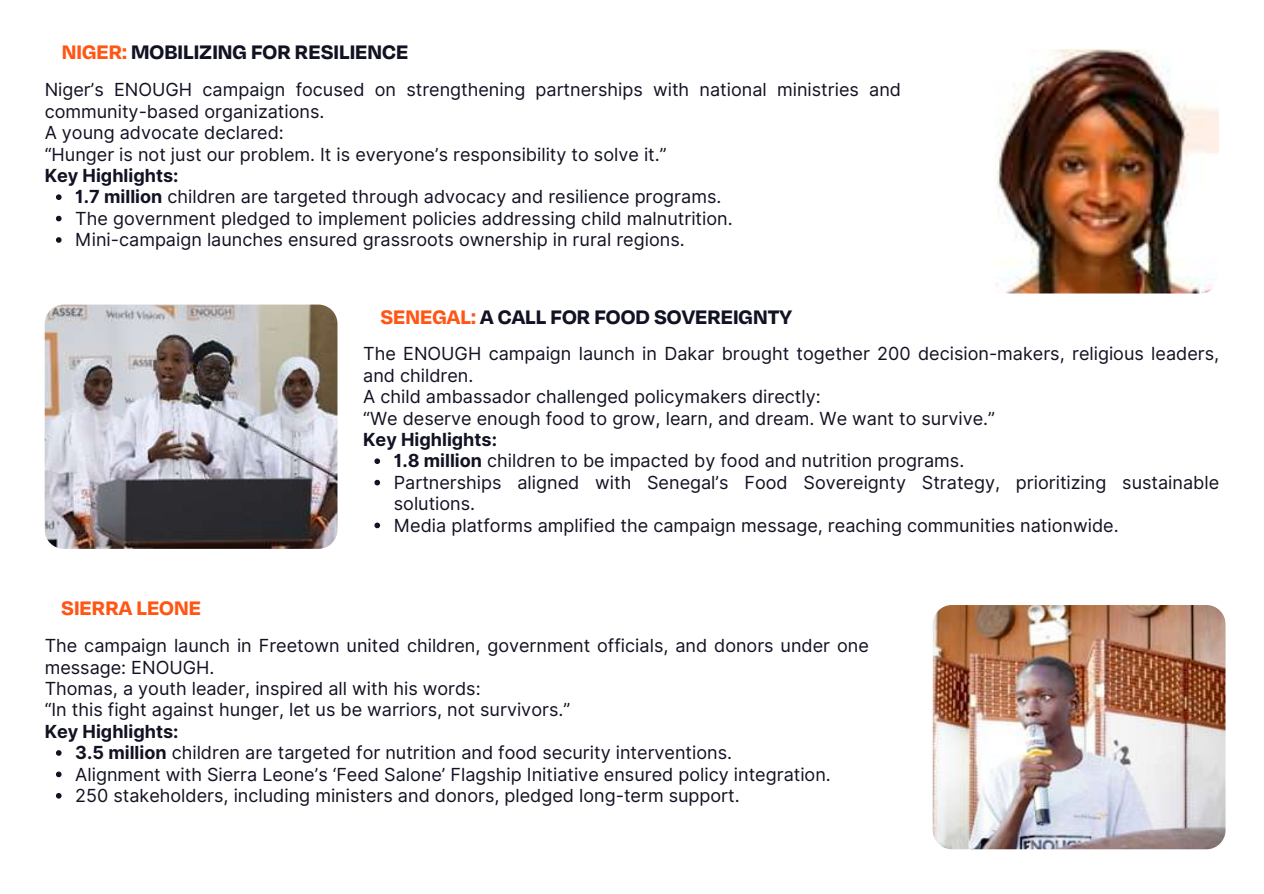
<style>
.page{position:relative;width:1264px;height:894px;background:#fff}
.page>*{position:absolute;margin:0;border:0;box-sizing:border-box;transform-origin:0 0}
.t1{font:700 22.5px "Degular";color:#111222}
.t2{font:700 22.5px "Degular";color:#ff5515}
.t3{font:18px/21.5px "Inter";color:#111222}
.s1{color:#ff5515}
.s2{font-weight:700}
</style>
<div class="page">
<svg style="left:374px;top:458px;width:6px;height:6px"></svg>
<svg style="left:374px;top:479px;width:6px;height:6px"></svg>
<svg style="left:374px;top:522px;width:6px;height:6px"></svg>
<svg style="left:56px;top:194px;width:6px;height:6px"></svg>
<svg style="left:56px;top:216px;width:6px;height:5px"></svg>
<svg style="left:56px;top:237px;width:6px;height:6px"></svg>
<svg style="left:56px;top:750px;width:6px;height:5px"></svg>
<svg style="left:56px;top:771px;width:6px;height:6px"></svg>
<svg style="left:56px;top:793px;width:6px;height:5px"></svg>
<img style="left:926px;top:49px;width:292px;height:244px;border-radius:19px">
<img style="left:45px;top:304px;width:292px;height:244px;border-radius:19px">
<img style="left:932px;top:605px;width:293px;height:244px;border-radius:19px">
<p class="t1" style="left:62px;top:37px;width:348px"><span class="s1">NIGER:</span> MOBILIZING FOR RESILIENCE</p>
<p class="t3" style="left:45px;top:79px;width:857px">Niger’s ENOUGH campaign focused on strengthening partnerships with national ministries and community-based organizations.<br>A young advocate declared:<br>“Hunger is not just our problem. It is everyone’s responsibility to solve it.”</p>
<p class="t3" style="left:75px;top:165px;width:659px;text-indent:-31px"><span class="s2">Key Highlights:<br>1.7 million</span> children are targeted through advocacy and resilience programs.<br>The government pledged to implement policies addressing child malnutrition.<br>Mini-campaign launches ensured grassroots ownership in rural regions.</p>
<p class="t1" style="left:380px;top:302px;width:413px"><span class="s1">SENEGAL:</span> A CALL FOR FOOD SOVEREIGNTY</p>
<p class="t2" style="left:61px;top:593px;width:141px">SIERRA LEONE</p>
<p class="t3" style="left:363px;top:343px;width:857px">The ENOUGH campaign launch in Dakar brought together 200 decision-makers, religious leaders, and children.<br>A child ambassador challenged policymakers directly:<br>“We deserve enough food to grow, learn, and dream. We want to survive.”</p>
<p class="t3" style="left:394px;top:428px;width:826px;text-indent:-31px"><span class="s2">Key Highlights:<br>1.8 million</span> children to be impacted by food and nutrition programs.<br>Partnerships aligned with Senegal’s Food Sovereignty Strategy, prioritizing sustainable solutions.<br>Media platforms amplified the campaign message, reaching communities nationwide.</p>
<p class="t3" style="left:45px;top:634px;width:825px">The campaign launch in Freetown united children, government officials, and donors under one message: ENOUGH.<br>Thomas, a youth leader, inspired all with his words:<br>“In this fight against hunger, let us be warriors, not survivors.”</p>
<p class="t3" style="left:75px;top:720px;width:757px;text-indent:-31px"><span class="s2">Key Highlights:<br>3.5 million</span> children are targeted for nutrition and food security interventions.<br>Alignment with Sierra Leone’s ‘Feed Salone’ Flagship Initiative ensured policy integration.<br>250 stakeholders, including ministers and donors, pledged long-term support.</p>
</div>
